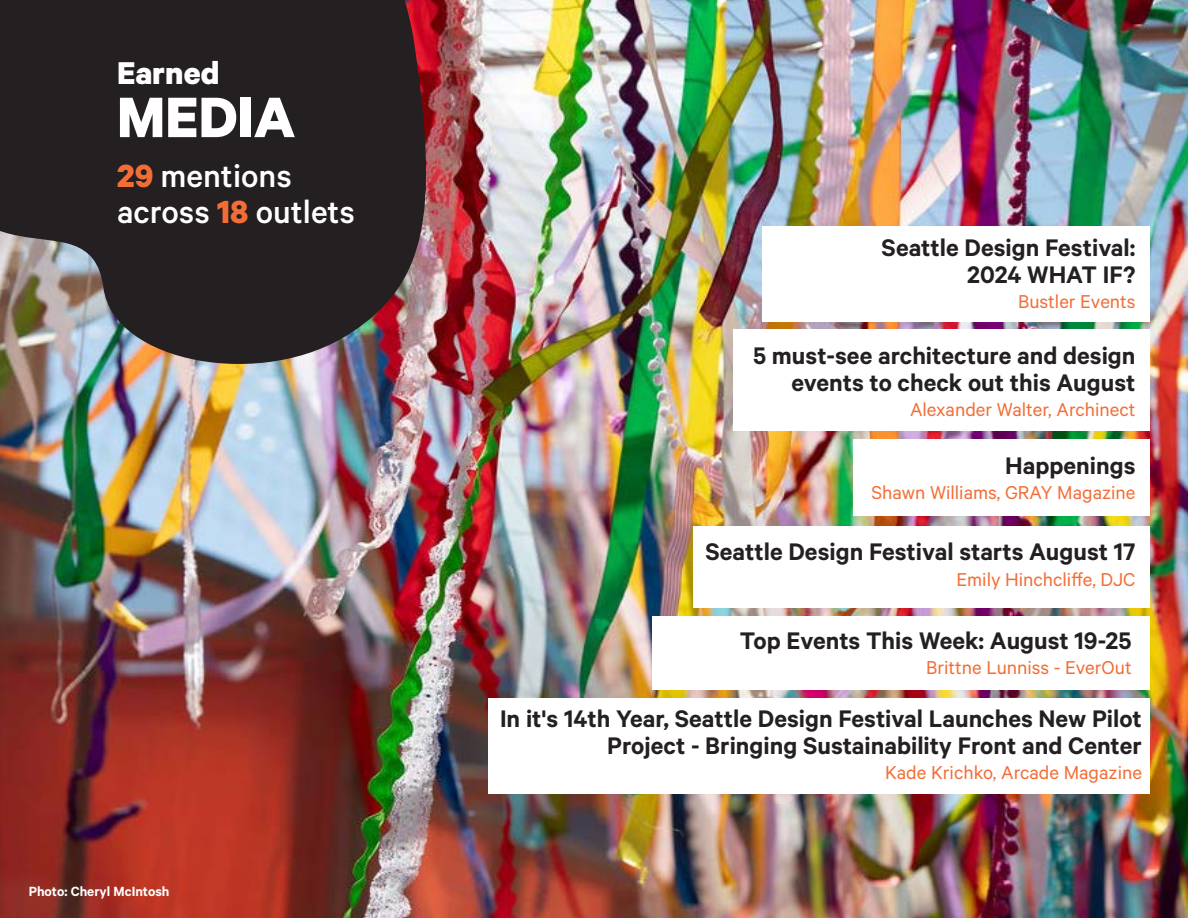
<style>
.page{position:relative;width:1188px;height:918px;background:#fff}
.page>*{position:absolute;margin:0;border:0;box-sizing:border-box;transform-origin:0 0}
.t1{font:700 64.2px "Calibre";color:#fff}
.t2{font:500 36px/36px "Calibre";color:#fff}
.t3{font:700 35.55px "Calibre";color:#fff}
.t4{font:600 27px/27px "Calibre";color:#241f21;text-align:right}
.t5{font:21px "Calibre";color:#f36e37}
.t6{font:600 15px "Calibre";color:#fff}
.s1{font-weight:700;color:#f36e37}
</style>
<div class="page">
<img style="left:0;top:0;width:1188px;height:918px">
<img style="left:0;top:0;width:441px;height:391px">
<div style="left:762px;top:226px;width:388px;height:96px;background:#fff"></div>
<div style="left:488px;top:699px;width:662px;height:95px;background:#fff"></div>
<div style="left:734px;top:330px;width:416px;height:101px;background:#fff"></div>
<div style="left:693px;top:526px;width:457px;height:81px;background:#fff"></div>
<div style="left:853px;top:439px;width:297px;height:77px;background:#fff"></div>
<div style="left:652px;top:616px;width:498px;height:74px;background:#fff"></div>
<h3 class="t3" style="left:117px;top:51px;width:104px">Earned</h3>
<h1 class="t1" style="left:117px;top:78px;width:180px">MEDIA</h1>
<h2 class="t2" style="left:117px;top:156px;width:239px"><span class="s1">29</span> mentions across <span class="s1">18</span> outlets</h2>
<p class="t6" style="left:29px;top:883px;width:142px">Photo: Cheryl McIntosh</p>
<p class="t4" style="left:882px;top:234px;width:255px">Seattle Design Festival:<br>2024 WHAT IF?</p>
<p class="t5" style="left:1018px;top:290px;width:119px">Bustler Events</p>
<p class="t4" style="left:753px;top:341px;width:384px">5 must-see architecture and design events to check out this August</p>
<p class="t5" style="left:910px;top:397px;width:227px">Alexander Walter, Archinect</p>
<p class="t4" style="left:1005px;top:451px;width:132px">Happenings</p>
<p class="t5" style="left:871px;top:480px;width:266px">Shawn Williams, GRAY Magazine</p>
<p class="t4" style="left:706px;top:538px;width:431px">Seattle Design Festival starts August 17</p>
<p class="t5" style="left:956px;top:567px;width:181px">Emily Hinchcliffe, DJC</p>
<p class="t4" style="left:740px;top:626px;width:393px">Top Events This Week: August 19-25</p>
<p class="t5" style="left:926px;top:655px;width:207px">Brittne Lunniss - EverOut</p>
<p class="t4" style="left:500px;top:704px;width:643px">In it's 14th Year, Seattle Design Festival Launches New Pilot<br>Project - Bringing Sustainability Front and Center</p>
<p class="t5" style="left:885px;top:761px;width:258px">Kade Krichko, Arcade Magazine</p>
</div>
